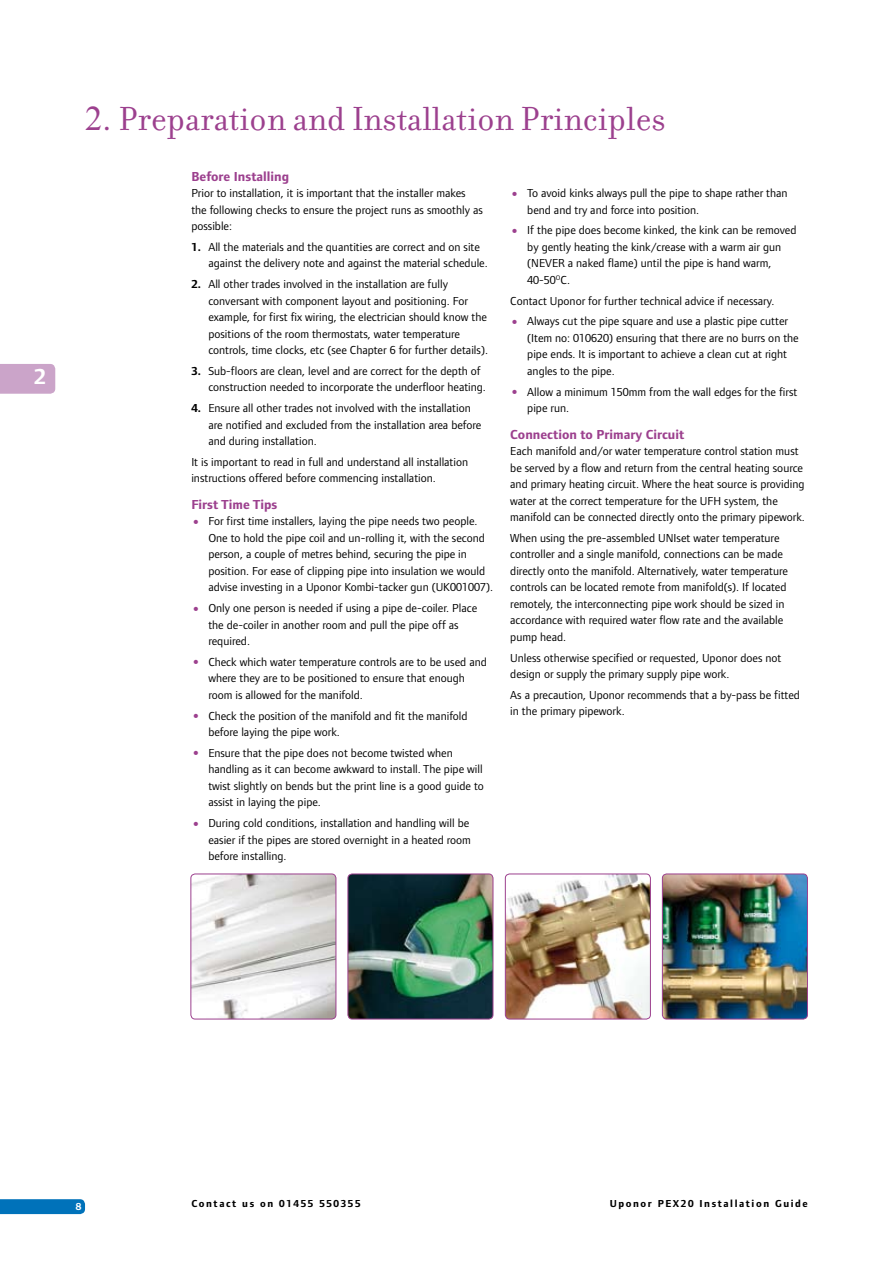
<style>
.page{position:relative;width:893px;height:1263px;background:#fff}
.page>*{position:absolute;margin:0;border:0;box-sizing:border-box;transform-origin:0 0}
.t1{font:36px "Filosofia";color:#9c408e}
.t2{font:700 22.5px "Foundry Form Sans";color:#fff}
.t3{font:700 13.5px "Foundry Form Sans";color:#9c408e}
.t4{font:12px/16.5px "Foundry Form Sans";color:#000}
.t5{font:700 10.5px "Foundry Form Sans";letter-spacing:.15em;color:#000}
.s1{font-family:"Times New Roman";font-size:34.5px}
.s2{font-weight:700}
.s3{font-weight:700;font-size:18px;color:#9c408e}
</style>
<div class="page">
<svg style="left:0;top:1199px;width:85px;height:15px"></svg>
<div style="left:0;top:364px;width:55px;height:30px;background:#cba4c9"></div>
<img style="left:191px;top:874px;width:145px;height:145px;border-radius:4px">
<div style="left:190px;top:873px;width:146px;height:146px;border:1px solid #9c408e;border-radius:4px"></div>
<img style="left:348px;top:874px;width:145px;height:145px;border-radius:4px">
<div style="left:347px;top:873px;width:146px;height:146px;border:1px solid #9c408e;border-radius:4px"></div>
<img style="left:505px;top:874px;width:145px;height:145px;border-radius:4px">
<div style="left:505px;top:873px;width:146px;height:146px;border:1px solid #9c408e;border-radius:4px"></div>
<img style="left:662px;top:874px;width:145px;height:145px;border-radius:4px">
<div style="left:662px;top:873px;width:146px;height:146px;border:1px solid #9c408e;border-radius:4px"></div>
<h2 class="t2" style="left:34px;top:364px;width:13px">2</h2>
<h1 class="t1" style="left:85px;top:99px;width:582px"><span class="s1">2</span>. Preparation and Installation Principles</h1>
<p class="t3" style="left:191px;top:168px;width:99px">Before Installing</p>
<p class="t4" style="left:191px;top:185px;width:293px">Prior to installation, it is important that the installer makes the following checks to ensure the project runs as smoothly as possible:</p>
<p class="t4" style="left:208px;top:238px;width:281px;text-indent:-17px"><span class="s2">1.</span> All the materials and the quantities are correct and on site against the delivery note and against the material schedule.</p>
<p class="t4" style="left:208px;top:276px;width:281px;text-indent:-17px"><span class="s2">2.</span> All other trades involved in the installation are fully conversant with component layout and positioning. For example, for first fix wiring, the electrician should know the positions of the room thermostats, water temperature controls, time clocks, etc (see Chapter 6 for further details).</p>
<p class="t4" style="left:208px;top:362px;width:279px;text-indent:-17px"><span class="s2">3.</span> Sub-floors are clean, level and are correct for the depth of construction needed to incorporate the underfloor heating.</p>
<p class="t4" style="left:208px;top:400px;width:274px;text-indent:-17px"><span class="s2">4.</span> Ensure all other trades not involved with the installation are notified and excluded from the installation area before and during installation.</p>
<p class="t4" style="left:191px;top:453px;width:278px">It is important to read in full and understand all installation instructions offered before commencing installation.</p>
<p class="t3" style="left:191px;top:497px;width:88px">First Time Tips</p>
<p class="t4" style="left:208px;top:513px;width:286px;text-indent:-17px"><span class="s3">•</span> For first time installers, laying the pipe needs two people.<br>One to hold the pipe coil and un-rolling it, with the second person, a couple of metres behind, securing the pipe in position. For ease of clipping pipe into insulation we would advise investing in a Uponor Kombi-tacker gun (UK001007).</p>
<p class="t4" style="left:208px;top:600px;width:270px;text-indent:-17px"><span class="s3">•</span> Only one person is needed if using a pipe de-coiler. Place the de-coiler in another room and pull the pipe off as required.</p>
<p class="t4" style="left:208px;top:653px;width:280px;text-indent:-17px"><span class="s3">•</span> Check which water temperature controls are to be used and where they are to be positioned to ensure that enough room is allowed for the manifold.</p>
<p class="t4" style="left:208px;top:707px;width:261px;text-indent:-17px"><span class="s3">•</span> Check the position of the manifold and fit the manifold before laying the pipe work.</p>
<p class="t4" style="left:208px;top:744px;width:277px;text-indent:-17px"><span class="s3">•</span> Ensure that the pipe does not become twisted when handling as it can become awkward to install. The pipe will twist slightly on bends but the print line is a good guide to assist in laying the pipe.</p>
<p class="t4" style="left:208px;top:815px;width:264px;text-indent:-17px"><span class="s3">•</span> During cold conditions, installation and handling will be easier if the pipes are stored overnight in a heated room before installing.</p>
<p class="t4" style="left:527px;top:185px;width:262px;text-indent:-17px"><span class="s3">•</span> To avoid kinks always pull the pipe to shape rather than bend and try and force into position.</p>
<p class="t4" style="left:527px;top:222px;width:271px;text-indent:-17px"><span class="s3">•</span> If the pipe does become kinked, the kink can be removed by gently heating the kink/crease with a warm air gun (NEVER a naked flame) until the pipe is hand warm, 40-50<sup>O</sup>C.</p>
<p class="t4" style="left:510px;top:292px;width:266px">Contact Uponor for further technical advice if necessary.</p>
<p class="t4" style="left:527px;top:313px;width:273px;text-indent:-17px"><span class="s3">•</span> Always cut the pipe square and use a plastic pipe cutter (Item no: 010620) ensuring that there are no burrs on the pipe ends. It is important to achieve a clean cut at right angles to the pipe.</p>
<p class="t4" style="left:527px;top:383px;width:272px;text-indent:-17px"><span class="s3">•</span> Allow a minimum 150mm from the wall edges for the first pipe run.</p>
<p class="t3" style="left:510px;top:427px;width:176px">Connection to Primary Circuit</p>
<p class="t4" style="left:510px;top:443px;width:296px">Each manifold and/or water temperature control station must be served by a flow and return from the central heating source and primary heating circuit. Where the heat source is providing water at the correct temperature for the UFH system, the manifold can be connected directly onto the primary pipework.</p>
<p class="t4" style="left:510px;top:530px;width:279px">When using the pre-assembled UNIset water temperature controller and a single manifold, connections can be made directly onto the manifold. Alternatively, water temperature controls can be located remote from manifold(s). If located remotely, the interconnecting pipe work should be sized in accordance with required water flow rate and the available pump head.</p>
<p class="t4" style="left:510px;top:649px;width:273px">Unless otherwise specified or requested, Uponor does not design or supply the primary supply pipe work.</p>
<p class="t4" style="left:510px;top:687px;width:291px">As a precaution, Uponor recommends that a by-pass be fitted in the primary pipework.</p>
<p class="t5" style="left:191px;top:1198px;width:171px">Contact us on 01455 550355</p>
<p class="t5" style="left:610px;top:1198px;width:200px">Uponor PEX20 Installation Guide</p>
</div>
